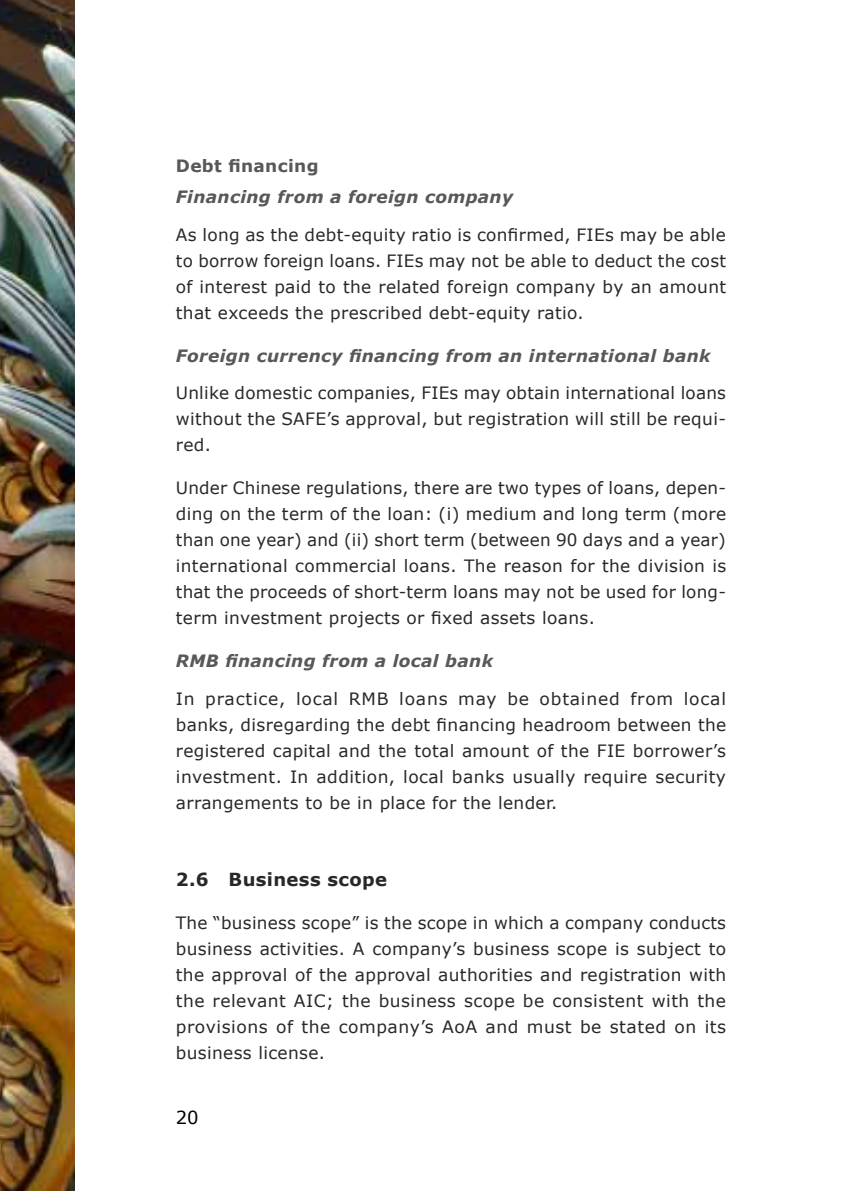
<style>
.page{position:relative;width:851px;height:1191px;background:#fff}
.page>*{position:absolute;margin:0;border:0;box-sizing:border-box;transform-origin:0 0}
.t1{font:700 18px "Verdana";letter-spacing:.02em;color:#282829}
.t2{font:18px "Verdana";color:#000}
.t3{font:17px/26px "Verdana";letter-spacing:.02em;color:#282829;text-align:justify}
.t4{font:italic 700 17px "Verdana";letter-spacing:.02em;color:#58585a}
.t5{font:700 17px "Verdana";letter-spacing:.02em;color:#58585a}
</style>
<div class="page">
<img style="left:0;top:0;width:75px;height:1191px">
<p class="t5" style="left:176px;top:154px;width:144px">Debt financing</p>
<p class="t4" style="left:176px;top:185px;width:339px">Financing from a foreign company</p>
<p class="t3" style="left:176px;top:221px;width:551px">As long as the debt-equity ratio is confirmed, FIEs may be able to borrow foreign loans. FIEs may not be able to deduct the cost of interest paid to the related foreign company by an amount that exceeds the prescribed debt-equity ratio.</p>
<p class="t4" style="left:176px;top:344px;width:536px">Foreign currency financing from an international bank</p>
<p class="t3" style="left:176px;top:380px;width:551px">Unlike domestic companies, FIEs may obtain international loans without the SAFE’s approval, but registration will still be requi&shy;red.</p>
<p class="t3" style="left:176px;top:475px;width:552px">Under Chinese regulations, there are two types of loans, depen&shy;ding on the term of the loan: (i) medium and long term (more than one year) and (ii) short term (between 90 days and a year) international commercial loans. The reason for the division is that the proceeds of short-term loans may not be used for long&shy;term investment projects or fixed assets loans.</p>
<p class="t4" style="left:176px;top:649px;width:318px">RMB financing from a local bank</p>
<p class="t3" style="left:176px;top:685px;width:552px">In practice, local RMB loans may be obtained from local banks, disregarding the debt financing headroom between the registered capital and the total amount of the FIE borrower’s investment. In addition, local banks usually require security arrangements to be in place for the lender.</p>
<p class="t1" style="left:176px;top:866px;width:213px">2.6 Business scope</p>
<p class="t3" style="left:176px;top:909px;width:551px">The “business scope” is the scope in which a company conducts business activities. A company’s business scope is subject to the approval of the approval authorities and registration with the relevant AIC; the business scope be consistent with the provisions of the company’s AoA and must be stated on its business license.</p>
<p class="t2" style="left:176px;top:1105px;width:24px">20</p>
</div>
